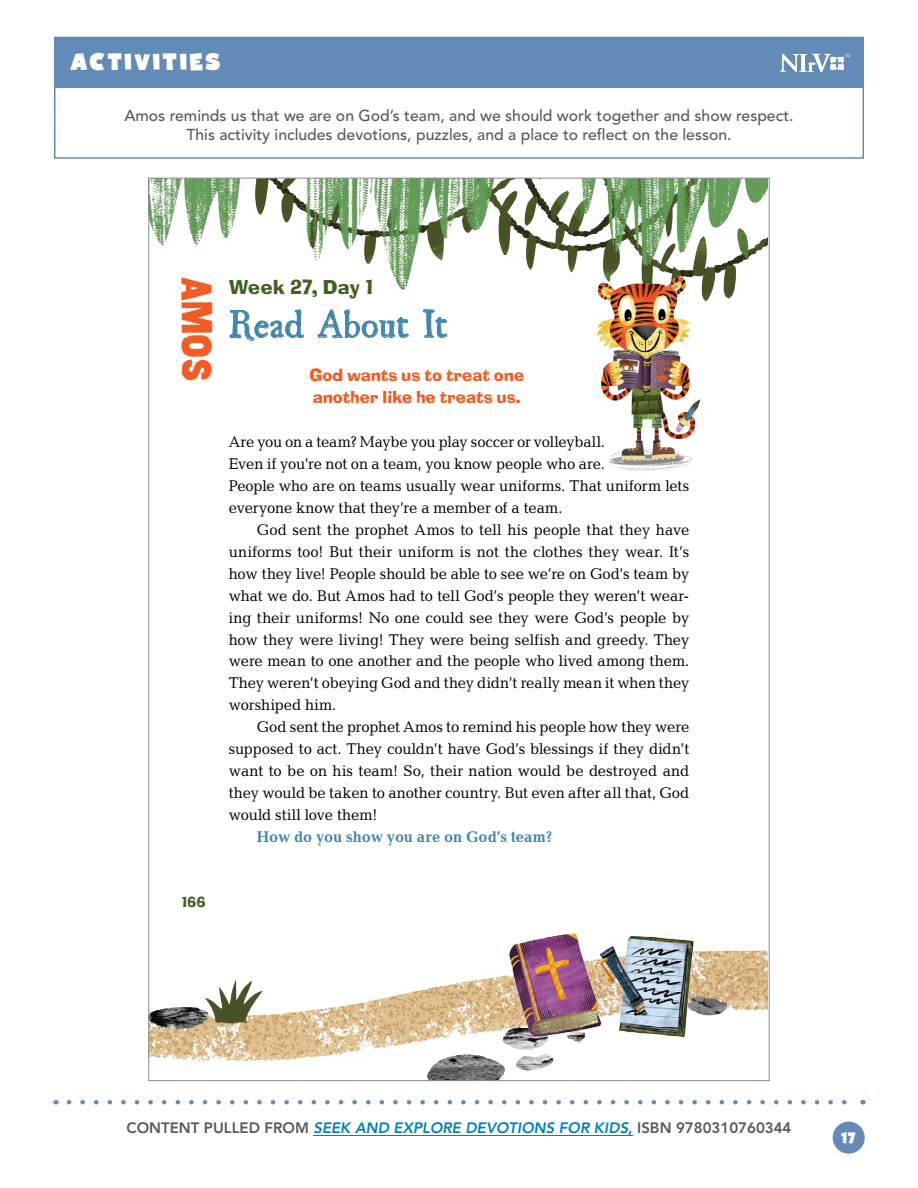
<style>
.page{position:relative;width:918px;height:1188px;background:#fff}
.page>*{position:absolute;margin:0;border:0;box-sizing:border-box;transform-origin:0 0}
.t1{font:37.65px "Goshen";color:#f15b24}
.t2{font:34.5px "Ugly Qua";letter-spacing:.02em;color:#4186b0}
.t3{font:24px "Ghost Kid AOE Pro";letter-spacing:.12em;color:#fff}
.t4{font:21.9px "Ad Lib ICG";letter-spacing:.02em;color:#416121}
.t5{font:18.75px/21.9px "Ad Lib ICG";letter-spacing:.005em;color:#f15b24}
.t6{font:500 15.75px/18.9px "Avenir";color:#58595b;text-align:center}
.t7{font:15.6px/21.9px "Candida Std";letter-spacing:-.01em;color:#000;text-align:justify;scale:.95 1}
.t8{font:700 15.6px "Candida Std";letter-spacing:-.005em;color:#4186b0;scale:.95 1}
.t9{font:15.6px "Ad Lib ICG";color:#416121}
.t10{font:800 15px "Avenir";color:#58595b}
.t11{font:15px "Ghost Kid AOE Pro";color:#fff}
.s1{font-style:italic;color:#0080c0}
.s2{color:#0080c0}
</style>
<div class="page">
<div style="left:54px;top:37px;width:810px;height:122px;border:2px solid #638bb7"></div>
<div style="left:54px;top:37px;width:810px;height:51px;background:#638bb7"></div>
<svg style="left:780px;top:54px;width:70px;height:18px"></svg>
<svg style="left:69px;top:1100px;width:778px;height:4px"></svg>
<div style="left:833px;top:1122px;width:32px;height:32px;background:#638bb7;border-radius:50%"></div>
<hr style="left:313px;top:1135px;width:320px;height:1px;background:#0080c0">
<img style="left:150px;top:180px;width:618px;height:131px">
<img style="left:586px;top:266px;width:122px;height:205px">
<img style="left:150px;top:950px;width:618px;height:129px">
<img style="left:492px;top:933px;width:218px;height:108px">
<svg style="left:229px;top:307px;width:75px;height:34px"></svg>
<svg style="left:317px;top:304px;width:92px;height:35px"></svg>
<svg style="left:423px;top:309px;width:25px;height:29px"></svg>
<h3 class="t3" style="left:71px;top:47px;width:151px">ACTIVITIES</h3>
<p class="t6" style="left:124px;top:106px;width:671px">Amos reminds us that we are on God’s team, and we should work together and show respect.<br>This activity includes devotions, puzzles, and a place to reflect on the lesson.</p>
<h1 class="t1" style="left:218px;top:277px;width:106px;rotate:90deg">AMOS</h1>
<h3 class="t4" style="left:229px;top:274px;width:146px">Week 27, Day 1</h3>
<h2 class="t2" style="left:229px;top:298px;width:221px">Read About It</h2>
<p class="t5" style="left:309px;top:364px;width:216px">God wants us to treat one another like he treats us.</p>
<p class="t7" style="left:229px;top:431px;width:486px;text-align:left">Are you on a team? Maybe you play soccer or volleyball.<br>Even if you’re not on a team, you know people who are.<br>People who are on teams usually wear uniforms. That uniform lets everyone know that they’re a member of a team.</p>
<p class="t7" style="left:229px;top:519px;width:487px;text-indent:28px">God sent the prophet Amos to tell his people that they have uniforms too! But their uniform is not the clothes they wear. It’s how they live! People should be able to see we’re on God’s team by what we do. But Amos had to tell God’s people they weren’t wear&shy;ing their uniforms! No one could see they were God’s people by how they were living! They were being selfish and greedy. They were mean to one another and the people who lived among them.<br>They weren’t obeying God and they didn’t really mean it when they worshiped him.</p>
<p class="t7" style="left:229px;top:716px;width:486px;text-indent:28px">God sent the prophet Amos to remind his people how they were supposed to act. They couldn’t have God’s blessings if they didn’t want to be on his team! So, their nation would be destroyed and they would be taken to another country. But even after all that, God would still love them!</p>
<p class="t8" style="left:257px;top:828px;width:312px">How do you show you are on God’s team?</p>
<p class="t9" style="left:182px;top:893px;width:25px">166</p>
<p class="t10" style="left:126px;top:1119px;width:667px">CONTENT PULLED FROM <span class="s1">SEEK AND EXPLORE DEVOTIONS FOR KIDS</span><span class="s2">,</span> ISBN 9780310760344</p>
<p class="t11" style="left:841px;top:1128px;width:17px">17</p>
</div>
